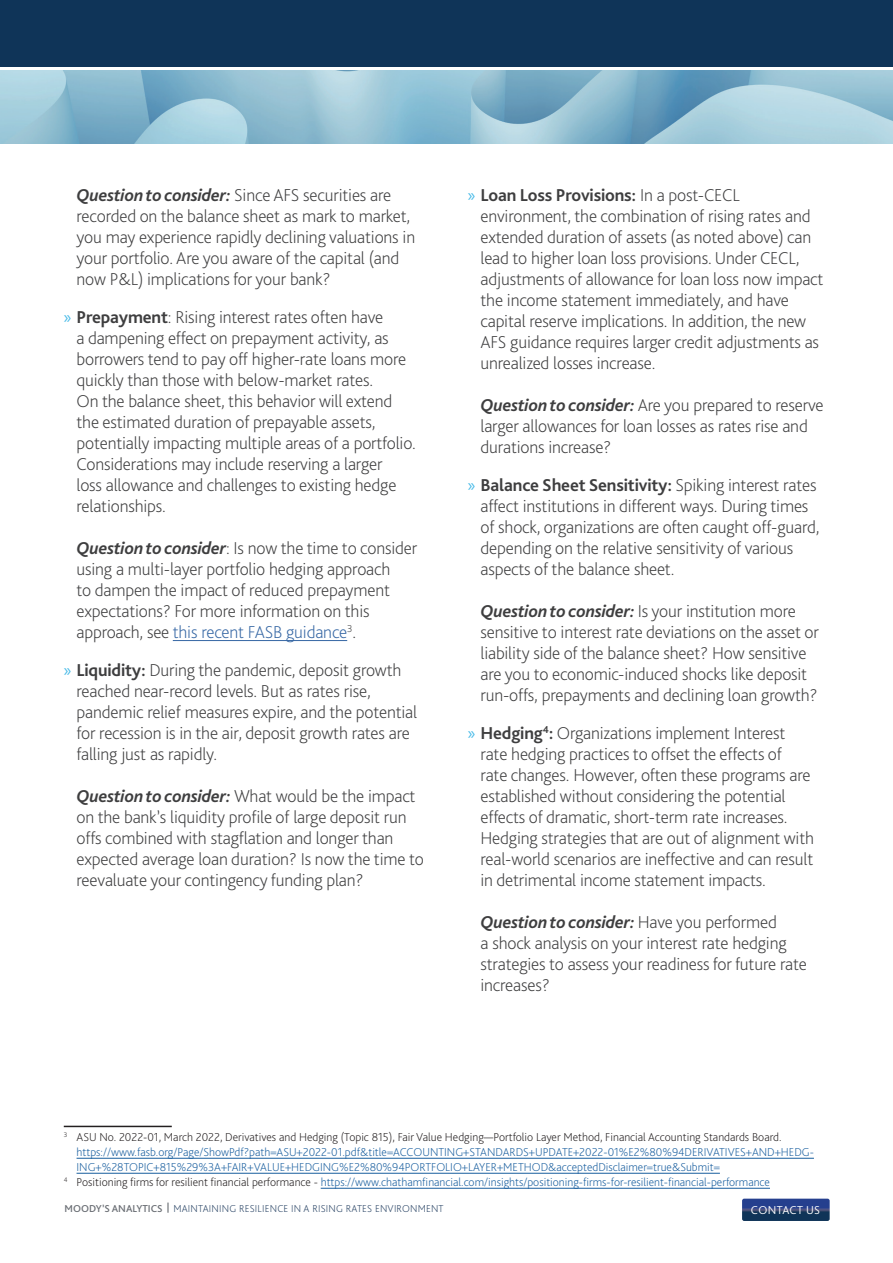
<style>
.page{position:relative;width:893px;height:1263px;background:#fff}
.page>*{position:absolute;margin:0;border:0;box-sizing:border-box;transform-origin:0 0}
.t1{font:200 18px/21px "Bliss Pro";letter-spacing:-.01em;color:#3e3e3f}
.Footnotes{font:200 12px/15px "Bliss Pro";color:#175d9e}
.t2{font:300 12px "Bliss Pro";letter-spacing:.03em;color:#fff}
.t3{font:200 10.5px "Bliss Pro";letter-spacing:.02em;color:#254062}
.s1{font-weight:700;font-style:italic}
.s2{font-family:"Myriad Pro";font-weight:400;color:#48bbe8}
.s3{font-weight:700}
.s4{color:#3667a4}
.s5{color:#231f20}
.s6{font-weight:500;color:#6b6f75}
</style>
<div class="page">
<div style="left:0;top:0;width:893px;height:72px;background:#0f3458"></div>
<svg style="left:0;top:67px;width:893px;height:4px;fill:#fff"></svg>
<svg style="left:167px;top:1203px;width:2px;height:9px"></svg>
<svg style="left:742px;top:1198px;width:88px;height:23px"></svg>
<img style="left:0;top:71px;width:893px;height:73px">
<hr style="left:173px;top:640px;width:174px;height:1px;background:#3667a4">
<hr style="left:64px;top:1126px;width:108px;height:1px;background:#231f20">
<hr style="left:77px;top:1158px;width:737px;height:1px;background:#175d9e">
<hr style="left:77px;top:1173px;width:643px;height:1px;background:#175d9e">
<hr style="left:321px;top:1188px;width:449px;height:1px;background:#175d9e">
<p class="t1" style="left:77px;top:184px;width:340px"><span class="s1">Question to consider:</span> Since AFS securities are recorded on the balance sheet as mark to market, you may experience rapidly declining valuations in your portfolio. Are you aware of the capital (and now P&amp;L) implications for your bank?</p>
<p class="t1" style="left:77px;top:306px;width:341px;text-indent:-13px"><span class="s2">»</span> <span class="s3">Prepayment</span>: Rising interest rates often have<br>a dampening effect on prepayment activity, as borrowers tend to pay off higher-rate loans more quickly than those with below-market rates.<br>On the balance sheet, this behavior will extend the estimated duration of prepayable assets, potentially impacting multiple areas of a portfolio.<br>Considerations may include reserving a larger<br>loss allowance and challenges to existing hedge relationships.</p>
<p class="t1" style="left:77px;top:537px;width:342px"><span class="s1">Question to consider</span>: Is now the time to consider using a multi-layer portfolio hedging approach<br>to dampen the impact of reduced prepayment expectations? For more information on this approach, see <span class="s4">this recent FASB guidance</span><sup>3</sup>.</p>
<p class="t1" style="left:77px;top:659px;width:342px;text-indent:-13px"><span class="s2">»</span> <span class="s3">Liquidity:</span> During the pandemic, deposit growth reached near-record levels. But as rates rise, pandemic relief measures expire, and the potential for recession is in the air, deposit growth rates are falling just as rapidly.</p>
<p class="t1" style="left:77px;top:785px;width:349px"><span class="s1">Question to consider:</span> What would be the impact on the bank’s liquidity profile of large deposit run offs combined with stagflation and longer than expected average loan duration? Is now the time to reevaluate your contingency funding plan?</p>
<p class="t1" style="left:480px;top:184px;width:344px;text-indent:-13px"><span class="s2">»</span> <span class="s3">Loan Loss Provisions:</span> In a post-CECL environment, the combination of rising rates and extended duration of assets (as noted above) can lead to higher loan loss provisions. Under CECL, adjustments of allowance for loan loss now impact the income statement immediately, and have capital reserve implications. In addition, the new AFS guidance requires larger credit adjustments as unrealized losses increase.</p>
<p class="t1" style="left:480px;top:394px;width:344px"><span class="s1">Question to consider:</span> Are you prepared to reserve larger allowances for loan losses as rates rise and durations increase?</p>
<p class="t1" style="left:480px;top:474px;width:341px;text-indent:-13px"><span class="s2">»</span> <span class="s3">Balance Sheet Sensitivity:</span> Spiking interest rates affect institutions in different ways. During times of shock, organizations are often caught off-guard, depending on the relative sensitivity of various aspects of the balance sheet.</p>
<p class="t1" style="left:480px;top:600px;width:340px"><span class="s1">Question to consider:</span> Is your institution more sensitive to interest rate deviations on the asset or liability side of the balance sheet? How sensitive are you to economic-induced shocks like deposit run-offs, prepayments and declining loan growth?</p>
<p class="t1" style="left:480px;top:722px;width:335px;text-indent:-13px"><span class="s2">»</span> <span class="s3">Hedging</span><sup>4</sup><span class="s3">:</span> Organizations implement Interest rate hedging practices to offset the effects of<br>rate changes. However, often these programs are established without considering the potential effects of dramatic, short-term rate increases.<br>Hedging strategies that are out of alignment with real-world scenarios are ineffective and can result in detrimental income statement impacts.</p>
<p class="t1" style="left:480px;top:911px;width:328px"><span class="s1">Question to consider:</span> Have you performed<br>a shock analysis on your interest rate hedging strategies to assess your readiness for future rate increases?</p>
<p class="Footnotes" style="left:77px;top:1130px;width:739px;text-indent:-13px"><sup>3</sup> <span class="s5">ASU No. 2022-01, March 2022, Derivatives and Hedging (Topic 815), Fair Value Hedging—Portfolio Layer Method, Financial Accounting Standards Board. </span>https://www.fasb.org/Page/ShowPdf?path=ASU+2022-01.pdf&amp;title=ACCOUNTING+STANDARDS+UPDATE+2022-01%E2%80%94DERIVATIVES+AND+HEDG-<br>ING+%28TOPIC+815%29%3A+FAIR+VALUE+HEDGING%E2%80%94PORTFOLIO+LAYER+METHOD&amp;acceptedDisclaimer=true&amp;Submit=</p>
<p class="Footnotes" style="left:64px;top:1175px;width:708px"><sup>4</sup> <span class="s5">Positioning firms for resilient financial performance -</span> https://www.chathamfinancial.com/insights/positioning-firms-for-resilient-financial-performance</p>
<p class="t3" style="left:65px;top:1202px;width:381px"><span class="s6">MOODY’S ANALYTICS</span> MAINTAINING RESILIENCE IN A RISING RATES ENVIRONMENT</p>
<p class="t2" style="left:751px;top:1203px;width:71px">CONTACT US</p>
</div>
